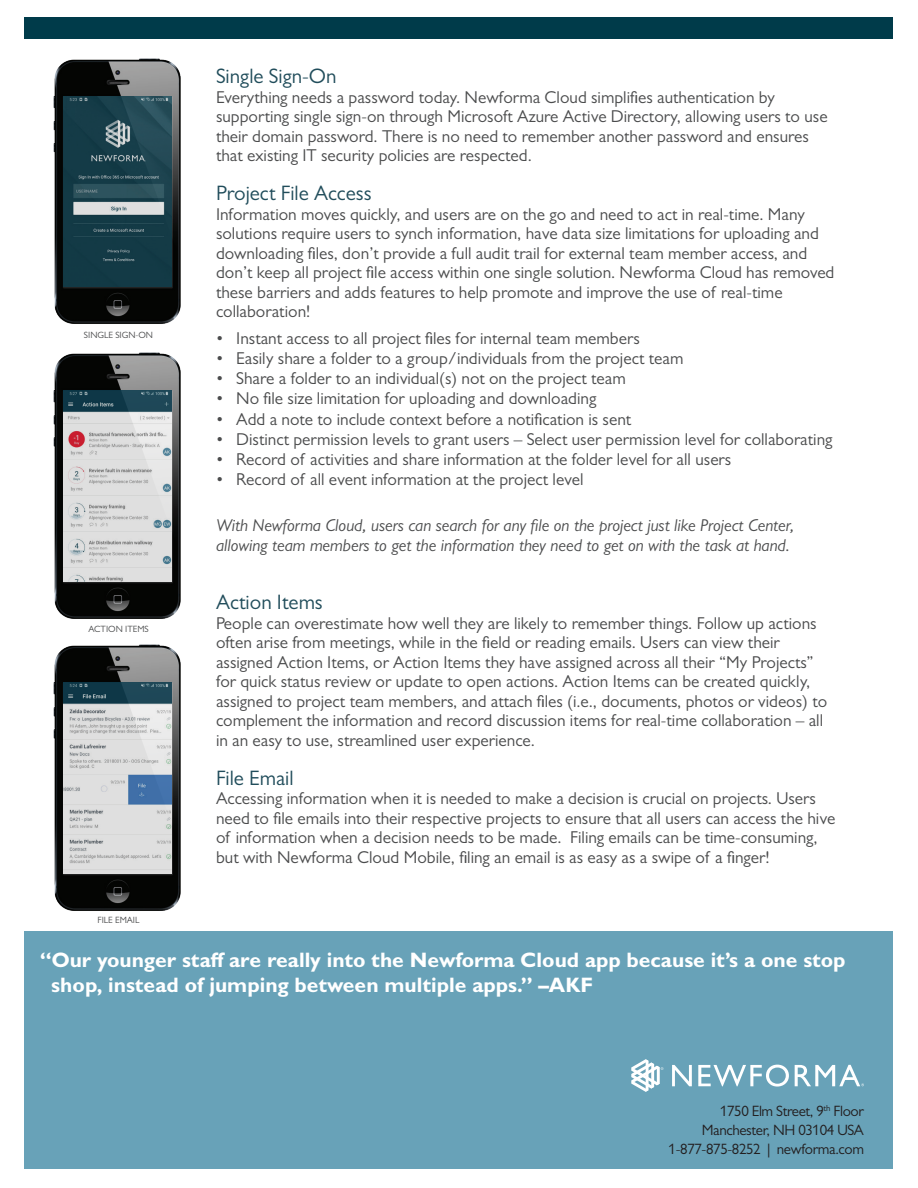
<style>
.page{position:relative;width:918px;height:1188px;background:#fff}
.page>*{position:absolute;margin:0;border:0;box-sizing:border-box;transform-origin:0 0}
.t1{font:700 21px/25.2px "Gill Sans MT Pro";color:#fff}
.t2{font:21px "Gill Sans MT Pro";color:#214d5b}
.t3{font:17.25px/19.5px "Gill Sans MT Pro";color:#4b4c4d}
.t4{font:italic 17.25px/19.5px "Gill Sans MT Pro";color:#4b4c4d}
.t5{font:15px/18.8px "Gill Sans MT Pro";letter-spacing:-.025em;color:#231f20;text-align:right}
.t6{font:9.15px "Gill Sans MT Pro";color:#4b4c4d}
</style>
<div class="page">
<img style="left:53px;top:58px;width:128px;height:266px">
<img style="left:53px;top:352px;width:128px;height:267px">
<img style="left:53px;top:644px;width:128px;height:267px">
<img style="left:63px;top:96px;width:109px;height:191px">
<img style="left:63px;top:391px;width:109px;height:190px">
<img style="left:63px;top:683px;width:109px;height:190px">
<div style="left:24px;top:17px;width:868px;height:22px;background:#003b4a"></div>
<div style="left:24px;top:931px;width:868px;height:238px;background:#68a2b8"></div>
<svg style="left:672px;top:1065px;width:20px;height:21px"></svg>
<svg style="left:698px;top:1065px;width:91px;height:22px"></svg>
<svg style="left:795px;top:1065px;width:69px;height:21px"></svg>
<svg style="left:632px;top:1059px;width:31px;height:33px"></svg>
<p class="t6" style="left:84px;top:330px;width:71px">SINGLE SIGN-ON</p>
<p class="t6" style="left:88px;top:623px;width:62px">ACTION ITEMS</p>
<p class="t6" style="left:98px;top:915px;width:44px">FILE EMAIL</p>
<p class="t2" style="left:216px;top:64px;width:122px">Single Sign-On</p>
<p class="t3" style="left:216px;top:87px;width:613px">Everything needs a password today. Newforma Cloud simplifies authentication by supporting single sign-on through Microsoft Azure Active Directory, allowing users to use their domain password. There is no need to remember another password and ensures that existing IT security policies are respected.</p>
<p class="t2" style="left:216px;top:181px;width:157px">Project File Access</p>
<p class="t3" style="left:216px;top:204px;width:620px">Information moves quickly, and users are on the go and need to act in real-time. Many solutions require users to synch information, have data size limitations for uploading and downloading files, don’t provide a full audit trail for external team member access, and don’t keep all project file access within one single solution. Newforma Cloud has removed these barriers and adds features to help promote and improve the use of real-time collaboration!</p>
<p class="t3" style="left:216px;top:328px;width:425px">• Instant access to all project files for internal team members</p>
<p class="t3" style="left:216px;top:348px;width:469px">• Easily share a folder to a group/individuals from the project team</p>
<p class="t3" style="left:216px;top:368px;width:411px">• Share a folder to an individual(s) not on the project team</p>
<p class="t3" style="left:216px;top:389px;width:382px">• No file size limitation for uploading and downloading</p>
<p class="t3" style="left:216px;top:409px;width:417px">• Add a note to include context before a notification is sent</p>
<p class="t3" style="left:216px;top:429px;width:618px">• Distinct permission levels to grant users – Select user permission level for collaborating</p>
<p class="t3" style="left:216px;top:449px;width:517px">• Record of activities and share information at the folder level for all users</p>
<p class="t3" style="left:216px;top:470px;width:369px">• Record of all event information at the project level</p>
<p class="t4" style="left:216px;top:515px;width:580px">With Newforma Cloud, users can search for any file on the project just like Project Center, allowing team members to get the information they need to get on with the task at hand.</p>
<p class="t2" style="left:216px;top:590px;width:108px">Action Items</p>
<p class="t3" style="left:216px;top:613px;width:613px">People can overestimate how well they are likely to remember things. Follow up actions often arise from meetings, while in the field or reading emails. Users can view their assigned Action Items, or Action Items they have assigned across all their “My Projects” for quick status review or update to open actions. Action Items can be created quickly, assigned to project team members, and attach files (i.e., documents, photos or videos) to complement the information and record discussion items for real-time collaboration – all in an easy to use, streamlined user experience.</p>
<p class="t2" style="left:216px;top:765px;width:79px">File Email</p>
<p class="t3" style="left:216px;top:788px;width:621px">Accessing information when it is needed to make a decision is crucial on projects. Users need to file emails into their respective projects to ensure that all users can access the hive of information when a decision needs to be made. Filing emails can be time-consuming, but with Newforma Cloud Mobile, filing an email is as easy as a swipe of a finger!</p>
<p class="t1" style="left:51px;top:947px;width:796px;text-indent:-11px">“Our younger staff are really into the Newforma Cloud app because it’s a one stop shop, instead of jumping between multiple apps.” –AKF</p>
<p class="t5" style="left:669px;top:1102px;width:197px">1750 Elm Street, 9<sup>th</sup> Floor<br>Manchester, NH 03104 USA<br>1-877-875-8252 | newforma.com</p>
</div>
